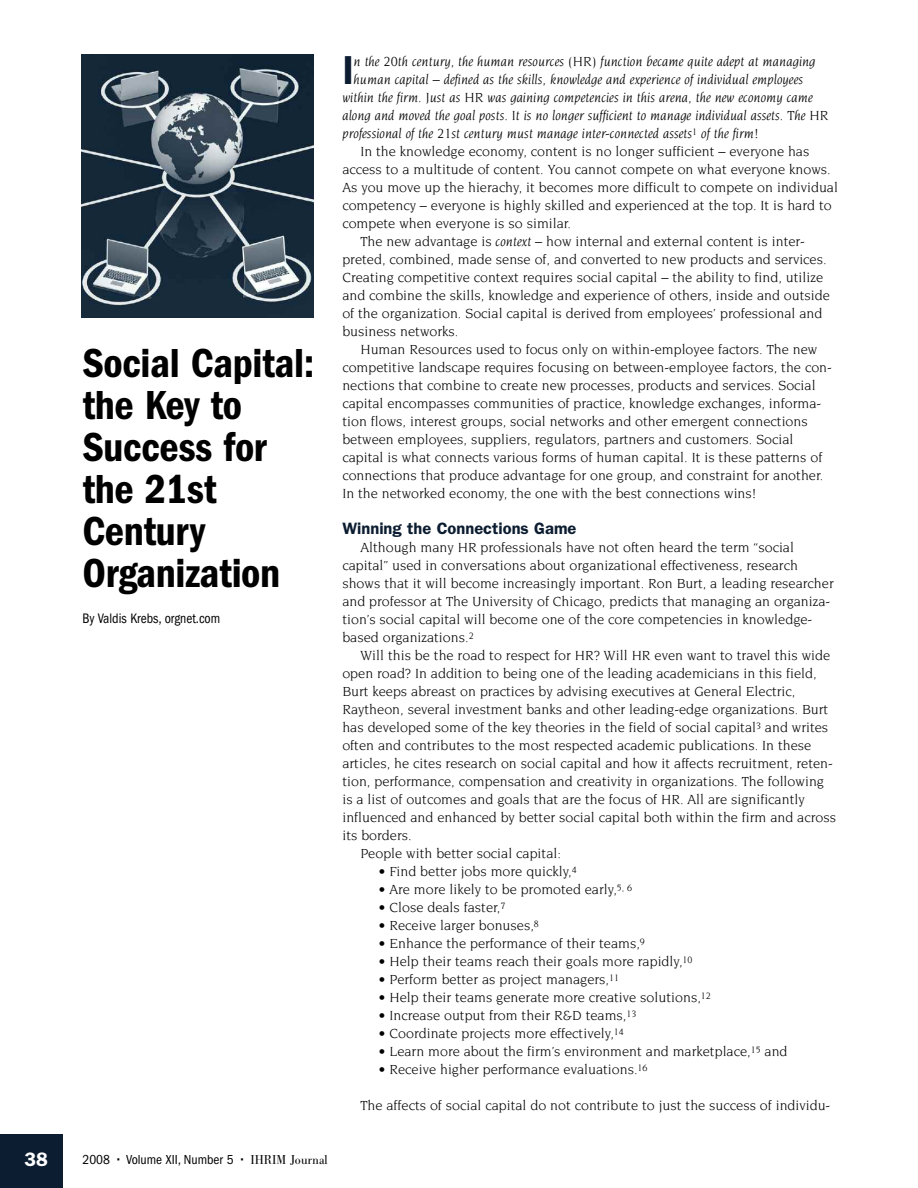
<style>
.page{position:relative;width:918px;height:1188px;background:#fff}
.page>*{position:absolute;margin:0;border:0;box-sizing:border-box;transform-origin:0 0}
.t1{font:42px/42px "ITC Franklin Gothic Std Dm Cd";letter-spacing:-.01em;color:#000}
.t2{font:41.85px "ITC Franklin Gothic Std Dm Cd";color:#0c1d31}
.t3{font:600 19.5px "ITC Franklin Gothic Std";color:#fff}
.t4{font:600 16.5px "ITC Franklin Gothic Std";color:#0c1d31}
.t5{font:14.25px/18px "Novarese";color:#000}
.t6{font:italic 14.25px "Novarese";color:#000}
.t7{font:condensed 14.25px "ITC Franklin Gothic Std";color:#000;scale:.95 1}
.t8{font:condensed 13.5px "ITC Franklin Gothic Std";color:#000}
.s1{font-style:italic}
.s2{font-family:"ITC Franklin Gothic Std Dm Cd";font-stretch:normal}
.s3{font-family:"URW Bodoni T Ligh Narr";font-stretch:normal}
</style>
<div class="page">
<div style="left:0;top:1134px;width:63px;height:54px;background:#0c1d31"></div>
<img style="left:82px;top:55px;width:232px;height:263px">
<h1 class="t1" style="left:82px;top:343px;width:233px">Social Capital: the Key to<br>Success for the 21st<br>Century<br>Organization</h1>
<p class="t7" style="left:82px;top:610px;width:147px">By Valdis Krebs, orgnet.com</p>
<h2 class="t2" style="left:342px;top:46px;width:13px">I</h2>
<p class="t6" style="left:354px;top:54px;width:464px">n the 20th century, the human resources (HR) function became quite adept at managing</p>
<p class="t6" style="left:354px;top:72px;width:451px">human capital – defined as the skills, knowledge and experience of individual employees</p>
<p class="t6" style="left:342px;top:90px;width:472px">within the firm. Just as HR was gaining competencies in this arena, the new economy came</p>
<p class="t6" style="left:342px;top:108px;width:488px">along and moved the goal posts. It is no longer sufficient to manage individual assets. The HR</p>
<p class="t6" style="left:342px;top:126px;width:418px">professional of the 21st century must manage inter-connected assets<sup>1</sup> of the firm!</p>
<p class="t5" style="left:360px;top:142px;width:451px">In the knowledge economy, content is no longer sufficient – everyone has</p>
<p class="t5" style="left:342px;top:160px;width:490px">access to a multitude of content. You cannot compete on what everyone knows.</p>
<p class="t5" style="left:342px;top:178px;width:497px">As you move up the hierachy, it becomes more difficult to compete on individual</p>
<p class="t5" style="left:342px;top:196px;width:491px">competency – everyone is highly skilled and experienced at the top. It is hard to</p>
<p class="t5" style="left:342px;top:214px;width:230px">compete when everyone is so similar.</p>
<p class="t5" style="left:360px;top:232px;width:446px">The new advantage is <span class="s1">context</span> – how internal and external content is inter-</p>
<p class="t5" style="left:342px;top:250px;width:486px">preted, combined, made sense of, and converted to new products and services.</p>
<p class="t5" style="left:342px;top:268px;width:482px">Creating competitive context requires social capital – the ability to find, utilize</p>
<p class="t5" style="left:342px;top:286px;width:489px">and combine the skills, knowledge and experience of others, inside and outside</p>
<p class="t5" style="left:342px;top:304px;width:481px">of the organization. Social capital is derived from employees’ professional and</p>
<p class="t5" style="left:342px;top:322px;width:118px">business networks.</p>
<p class="t5" style="left:360px;top:340px;width:459px">Human Resources used to focus only on within-employee factors. The new</p>
<p class="t5" style="left:342px;top:358px;width:491px">competitive landscape requires focusing on between-employee factors, the con-</p>
<p class="t5" style="left:342px;top:376px;width:475px">nections that combine to create new processes, products and services. Social</p>
<p class="t5" style="left:342px;top:394px;width:480px">capital encompasses communities of practice, knowledge exchanges, informa-</p>
<p class="t5" style="left:342px;top:412px;width:467px">tion flows, interest groups, social networks and other emergent connections</p>
<p class="t5" style="left:342px;top:430px;width:453px">between employees, suppliers, regulators, partners and customers. Social</p>
<p class="t5" style="left:342px;top:448px;width:481px">capital is what connects various forms of human capital. It is these patterns of</p>
<p class="t5" style="left:342px;top:466px;width:482px">connections that produce advantage for one group, and constraint for another.</p>
<p class="t5" style="left:342px;top:484px;width:416px">In the networked economy, the one with the best connections wins!</p>
<p class="t4" style="left:342px;top:519px;width:236px">Winning the Connections Game</p>
<p class="t5" style="left:342px;top:538px;width:493px;text-indent:18px">Although many HR professionals have not often heard the term “social capital” used in conversations about organizational effectiveness, research shows that it will become increasingly important. Ron Burt, a leading researcher and professor at The University of Chicago, predicts that managing an organiza&shy;tion’s social capital will become one of the core competencies in knowledge&shy;based organizations.<sup>2</sup></p>
<p class="t5" style="left:360px;top:646px;width:471px">Will this be the road to respect for HR? Will HR even want to travel this wide</p>
<p class="t5" style="left:342px;top:664px;width:476px">open road? In addition to being one of the leading academicians in this field,</p>
<p class="t5" style="left:342px;top:682px;width:454px">Burt keeps abreast on practices by advising executives at General Electric,</p>
<p class="t5" style="left:342px;top:700px;width:488px">Raytheon, several investment banks and other leading-edge organizations. Burt</p>
<p class="t5" style="left:342px;top:718px;width:487px">has developed some of the key theories in the field of social capital<sup>3</sup> and writes</p>
<p class="t5" style="left:342px;top:736px;width:470px">often and contributes to the most respected academic publications. In these</p>
<p class="t5" style="left:342px;top:754px;width:492px">articles, he cites research on social capital and how it affects recruitment, reten-</p>
<p class="t5" style="left:342px;top:772px;width:483px">tion, performance, compensation and creativity in organizations. The following</p>
<p class="t5" style="left:342px;top:790px;width:464px">is a list of outcomes and goals that are the focus of HR. All are significantly</p>
<p class="t5" style="left:342px;top:808px;width:495px">influenced and enhanced by better social capital both within the firm and across</p>
<p class="t5" style="left:342px;top:826px;width:71px">its borders.</p>
<p class="t5" style="left:360px;top:844px;width:202px">People with better social capital:</p>
<p class="t5" style="left:378px;top:862px;width:200px">• Find better jobs more quickly,<sup>4</sup></p>
<p class="t5" style="left:378px;top:880px;width:255px">• Are more likely to be promoted early,<sup>5,</sup> <sup>6</sup></p>
<p class="t5" style="left:378px;top:898px;width:128px">• Close deals faster,<sup>7</sup></p>
<p class="t5" style="left:378px;top:916px;width:162px">• Receive larger bonuses,<sup>8</sup></p>
<p class="t5" style="left:378px;top:934px;width:268px">• Enhance the performance of their teams,<sup>9</sup></p>
<p class="t5" style="left:378px;top:952px;width:316px">• Help their teams reach their goals more rapidly,<sup>10</sup></p>
<p class="t5" style="left:378px;top:970px;width:242px">• Perform better as project managers,<sup>11</sup></p>
<p class="t5" style="left:378px;top:988px;width:334px">• Help their teams generate more creative solutions,<sup>12</sup></p>
<p class="t5" style="left:378px;top:1006px;width:260px">• Increase output from their R&amp;D teams,<sup>13</sup></p>
<p class="t5" style="left:378px;top:1024px;width:247px">• Coordinate projects more effectively,<sup>14</sup></p>
<p class="t5" style="left:378px;top:1042px;width:411px">• Learn more about the firm’s environment and marketplace,<sup>15</sup> and</p>
<p class="t5" style="left:378px;top:1060px;width:271px">• Receive higher performance evaluations.<sup>16</sup></p>
<p class="t5" style="left:360px;top:1096px;width:472px">The affects of social capital do not contribute to just the success of individu-</p>
<h3 class="t3" style="left:25px;top:1148px;width:25px">38</h3>
<p class="t8" style="left:82px;top:1152px;width:247px">2008 <span class="s2">•</span> Volume XII, Number 5 <span class="s2">•</span> <span class="s3">IHRIM Journal</span></p>
</div>
